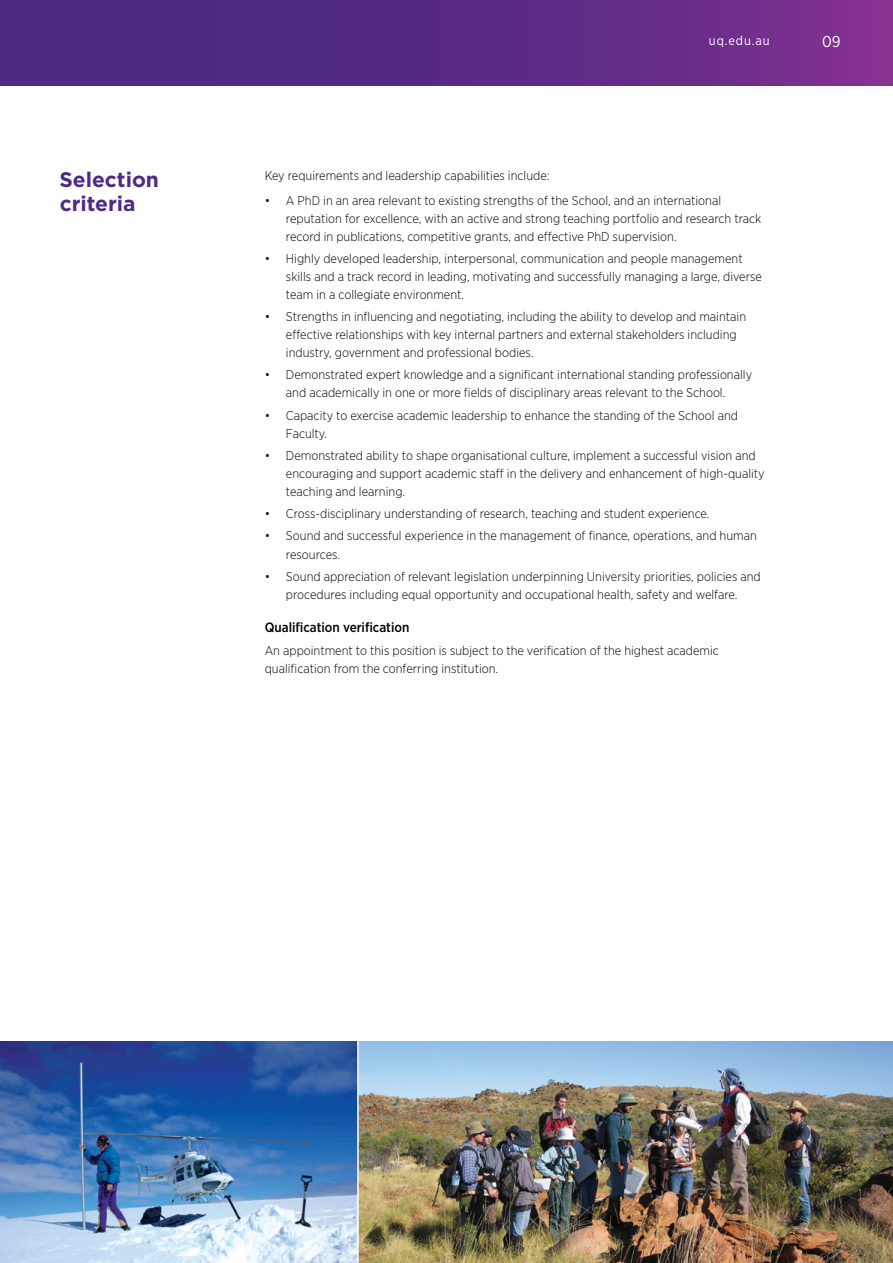
<style>
.page{position:relative;width:893px;height:1263px;background:#fff}
.page>*{position:absolute;margin:0;border:0;box-sizing:border-box;transform-origin:0 0}
.t1{font:700 21px/24px "Gotham";color:#4f2a84}
.t2{font:15.75px "Gotham Narrow";color:#fff}
.t3{font:500 13.5px "Gotham Narrow";color:#000}
.t4{font:300 12.75px/18px "Gotham Narrow";color:#000}
.t5{font:12.75px "Gotham Narrow";letter-spacing:.07em;color:#fff}
</style>
<div class="page">
<svg style="left:0;top:0;width:893px;height:85px;background:#5d2b87"></svg>
<img style="left:0;top:1042px;width:893px;height:221px">
<hr style="left:357px;top:1013px;width:2px;height:250px;background:#fff">
<p class="t5" style="left:709px;top:33px;width:62px">uq.edu.au</p>
<p class="t2" style="left:822px;top:32px;width:20px">09</p>
<h1 class="t1" style="left:59px;top:167px;width:101px">Selection criteria</h1>
<p class="t4" style="left:265px;top:166px;width:286px">Key requirements and leadership capabilities include:</p>
<p class="t4" style="left:286px;top:191px;width:477px;text-indent:-21px">• A PhD in an area relevant to existing strengths of the School, and an international reputation for excellence, with an active and strong teaching portfolio and research track record in publications, competitive grants, and effective PhD supervision.</p>
<p class="t4" style="left:286px;top:249px;width:477px;text-indent:-21px">• Highly developed leadership, interpersonal, communication and people management skills and a track record in leading, motivating and successfully managing a large, diverse team in a collegiate environment.</p>
<p class="t4" style="left:286px;top:307px;width:462px;text-indent:-21px">• Strengths in influencing and negotiating, including the ability to develop and maintain effective relationships with key internal partners and external stakeholders including industry, government and professional bodies.</p>
<p class="t4" style="left:265px;top:366px;width:489px;text-align:center">• Demonstrated expert knowledge and a significant international standing professionally and academically in one or more fields of disciplinary areas relevant to the School.</p>
<p class="t4" style="left:286px;top:406px;width:454px;text-indent:-21px">• Capacity to exercise academic leadership to enhance the standing of the School and<br>Faculty.</p>
<p class="t4" style="left:286px;top:446px;width:480px;text-indent:-21px">• Demonstrated ability to shape organisational culture, implement a successful vision and encouraging and support academic staff in the delivery and enhancement of high-quality teaching and learning.</p>
<p class="t4" style="left:265px;top:504px;width:446px">• Cross-disciplinary understanding of research, teaching and student experience.</p>
<p class="t4" style="left:286px;top:527px;width:472px;text-indent:-21px">• Sound and successful experience in the management of finance, operations, and human resources.</p>
<p class="t4" style="left:265px;top:567px;width:498px;text-align:center">• Sound appreciation of relevant legislation underpinning University priorities, policies and procedures including equal opportunity and occupational health, safety and welfare.</p>
<p class="t3" style="left:265px;top:619px;width:146px">Qualification verification</p>
<p class="t4" style="left:265px;top:641px;width:456px">An appointment to this position is subject to the verification of the highest academic qualification from the conferring institution.</p>
</div>
